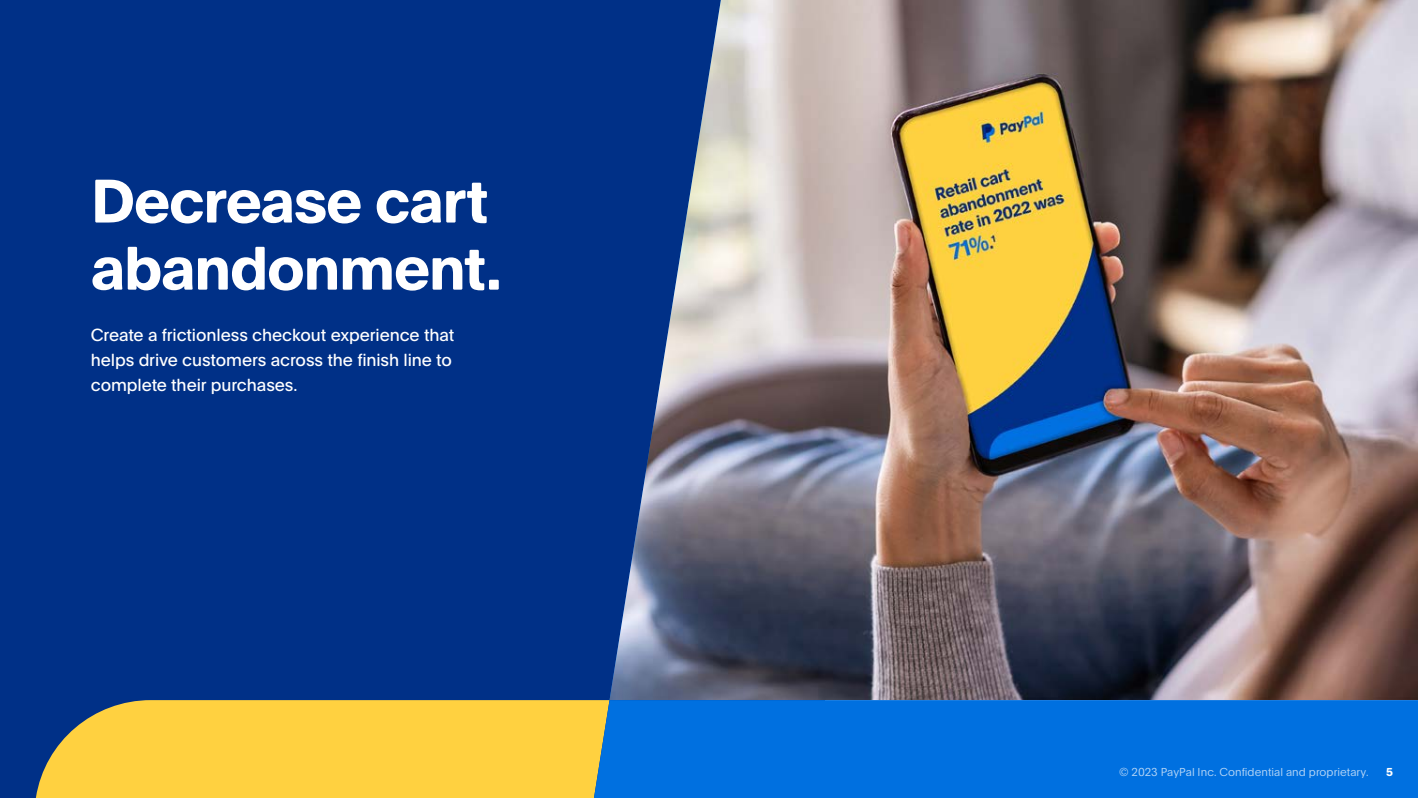
<style>
.page{position:relative;width:1418px;height:798px;background:#fff}
.page>*{position:absolute;margin:0;border:0;box-sizing:border-box;transform-origin:0 0}
.t1{font:700 59.88px/67.1px "Pay Pal Open";letter-spacing:-.02em;color:#fff}
.t2{font:17.12px/24.9px "Pay Pal Open";letter-spacing:-.005em;color:#fff}
.t3{font:300 11.25px "Pay Pal Open";letter-spacing:.005em;color:#fff}
.t4{font:700 11.25px "Pay Pal Open";color:#fff}
</style>
<div class="page">
<div style="left:0;top:0;width:824px;height:797px;background:#003087"></div>
<img style="left:609px;top:0;width:809px;height:700px">
<div style="left:36px;top:700px;width:558px;height:97px;background:#ffd140"></div>
<div style="left:594px;top:700px;width:824px;height:97px;background:#0070e0"></div>
<h1 class="t1" style="left:91px;top:163px;width:413px">Decrease cart abandonment.</h1>
<p class="t2" style="left:91px;top:322px;width:365px">Create a frictionless checkout experience that helps drive customers across the finish line to complete their purchases.</p>
<p class="t3" style="left:1119px;top:764px;width:251px">© 2023 PayPal Inc. Confidential and proprietary.</p>
<p class="t4" style="left:1386px;top:763px;width:8px">5</p>
</div>
